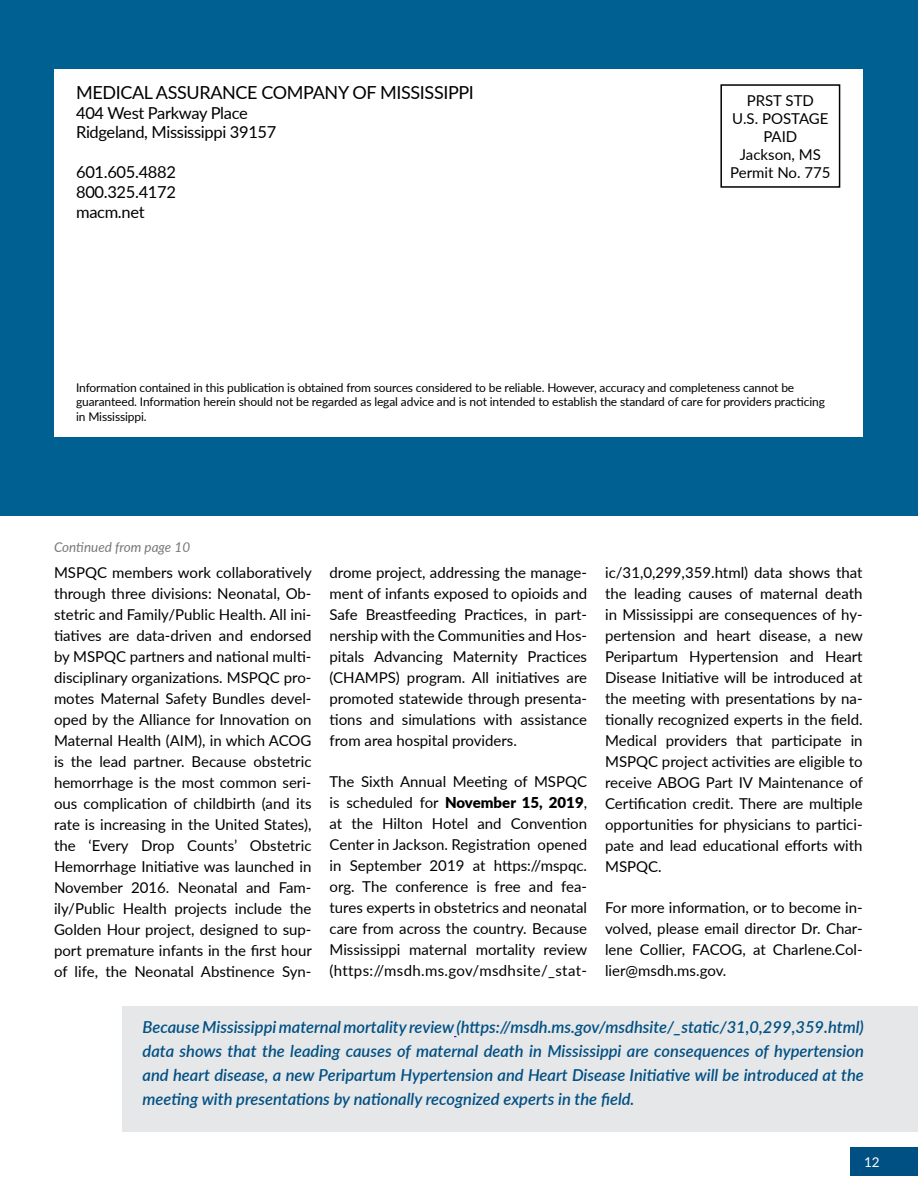
<style>
.page{position:relative;width:918px;height:1188px;background:#fff}
.page>*{position:absolute;margin:0;border:0;box-sizing:border-box;transform-origin:0 0}
.t1{font:18px "Lato";letter-spacing:-.02em;color:#000}
.t2{font:italic 600 16.5px/24px "Lato";color:#005084;text-align:justify}
.t3{font:16.5px/19.8px "Lato";letter-spacing:-.02em;color:#000}
.t4{font:15px/21px "Lato";color:#000;text-align:justify}
.t5{font:italic 13.5px "Lato";color:#77787b}
.t6{font:13.5px "Lato";color:#fff}
.t7{font:12px/14.4px "Lato";letter-spacing:-.01em;color:#000}
.s1{font-weight:900}
</style>
<div class="page">
<div style="left:850px;top:1148px;width:68px;height:28px;background:#005084"></div>
<div style="left:122px;top:1007px;width:796px;height:125px;background:#e6e7e8"></div>
<div style="left:0;top:0;width:918px;height:515px;background:#006092"></div>
<div style="left:54px;top:69px;width:809px;height:368px;background:#fff"></div>
<div style="left:720px;top:84px;width:120px;height:104px;border:2px solid #000"></div>
<p class="t1" style="left:76px;top:79px;width:399px">MEDICAL ASSURANCE COMPANY OF MISSISSIPPI</p>
<p class="t3" style="left:76px;top:102px;width:202px">404 West Parkway Place<br>Ridgeland, Mississippi 39157</p>
<p class="t3" style="left:76px;top:161px;width:101px;text-align:justify">601.605.4882<br>800.325.4172 macm.net</p>
<p class="t4" style="left:730px;top:91px;width:102px;line-height:18px;text-align:center">PRST STD<br>U.S. POSTAGE<br>PAID<br>Jackson, MS<br>Permit No. 775</p>
<p class="t7" style="left:76px;top:380px;width:750px">Information contained in this publication is obtained from sources considered to be reliable. However, accuracy and completeness cannot be guaranteed. Information herein should not be regarded as legal advice and is not intended to establish the standard of care for providers practicing in Mississippi.</p>
<p class="t5" style="left:54px;top:538px;width:138px">Continued from page 10</p>
<p class="t4" style="left:54px;top:562px;width:259px">MSPQC members work collaboratively through three divisions: Neonatal, Ob&shy;stetric and Family/Public Health. All ini&shy;tiatives are data-driven and endorsed by MSPQC partners and national multi&shy;disciplinary organizations. MSPQC pro&shy;motes Maternal Safety Bundles devel&shy;oped by the Alliance for Innovation on Maternal Health (AIM), in which ACOG is the lead partner. Because obstetric hemorrhage is the most common seri&shy;ous complication of childbirth (and its rate is increasing in the United States), the ‘Every Drop Counts’ Obstetric Hemorrhage Initiative was launched in November 2016. Neonatal and Fam&shy;ily/Public Health projects include the Golden Hour project, designed to sup&shy;port premature infants in the first hour of life, the Neonatal Abstinence Syn-</p>
<p class="t4" style="left:330px;top:562px;width:259px">drome project, addressing the manage&shy;ment of infants exposed to opioids and Safe Breastfeeding Practices, in part&shy;nership with the Communities and Hos&shy;pitals Advancing Maternity Practices (CHAMPS) program. All initiatives are promoted statewide through presenta&shy;tions and simulations with assistance from area hospital providers.</p>
<p class="t4" style="left:330px;top:771px;width:259px">The Sixth Annual Meeting of MSPQC is scheduled for <span class="s1">November 15, 2019</span>, at the Hilton Hotel and Convention Center in Jackson. Registration opened in September 2019 at https://mspqc. org. The conference is free and fea&shy;tures experts in obstetrics and neonatal care from across the country. Because Mississippi maternal mortality review (https://msdh.ms.gov/msdhsite/_stat-</p>
<p class="t4" style="left:605px;top:562px;width:259px">ic/31,0,299,359.html) data shows that the leading causes of maternal death in Mississippi are consequences of hy&shy;pertension and heart disease, a new Peripartum Hypertension and Heart Disease Initiative will be introduced at the meeting with presentations by na&shy;tionally recognized experts in the field.<br>Medical providers that participate in MSPQC project activities are eligible to receive ABOG Part IV Maintenance of Certification credit. There are multiple opportunities for physicians to partici&shy;pate and lead educational efforts with MSPQC.</p>
<p class="t4" style="left:605px;top:897px;width:259px">For more information, or to become in&shy;volved, please email director Dr. Char&shy;lene Collier, FACOG, at Charlene.Col&shy;lier@msdh.ms.gov.</p>
<p class="t2" style="left:143px;top:1014px;width:723px">Because Mississippi maternal mortality review(https://msdh.ms.gov/msdhsite/_static/31,0,299,359.html) data shows that the leading causes of maternal death in Mississippi are consequences of hypertension and heart disease, a new Peripartum Hypertension and Heart Disease Initiative will be introduced at the meeting with presentations by nationally recognized experts in the field.</p>
<p class="t6" style="left:864px;top:1153px;width:17px">12</p>
</div>
